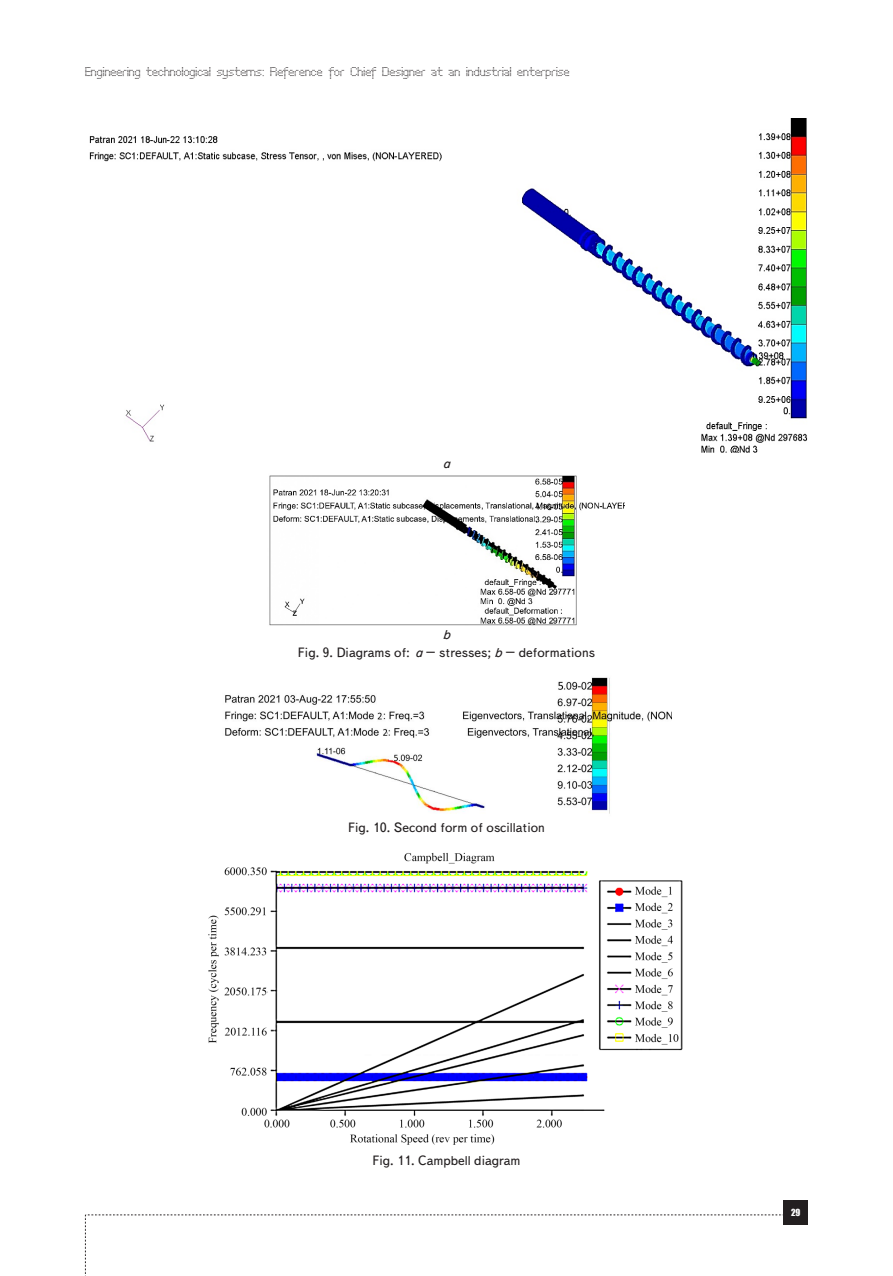
<style>
.page{position:relative;width:893px;height:1276px;background:#fff}
.page>*{position:absolute;margin:0;border:0;box-sizing:border-box;transform-origin:0 0}
.Подпись_рисунка{font:13.5px "Text Book C";color:#231f20}
.Подпись_рисунка-2{font:13.5px "Text Book C Italic";color:#231f20}
.t1{font:12px "Perfo";letter-spacing:.015em;color:#231f20}
.t2{font:9px "Impact";color:#fff}
.s1{font-family:"Text Book C Italic"}
</style>
<div class="page">
<svg style="left:85px;top:1214px;width:699px;height:62px"></svg>
<div style="left:784px;top:1200px;width:24px;height:24px;background:#231f20"></div>
<img style="left:89px;top:118px;width:718px;height:335px">
<img style="left:269px;top:475px;width:356px;height:151px">
<img style="left:225px;top:677px;width:446px;height:137px">
<img style="left:208px;top:852px;width:475px;height:293px">
<p class="t1" style="left:85px;top:65px;width:486px">Engineering technological systems: Reference for Chief Designer at an industrial enterprise</p>
<p class="Подпись_рисунка-2" style="left:443px;top:455px;width:9px">a</p>
<p class="Подпись_рисунка-2" style="left:443px;top:626px;width:9px">b</p>
<p class="Подпись_рисунка" style="left:298px;top:645px;width:299px">Fig. 9. Diagrams of: <span class="s1">a</span> – stresses; <span class="s1">b</span> – deformations</p>
<p class="Подпись_рисунка" style="left:348px;top:820px;width:198px">Fig. 10. Second form of oscillation</p>
<p class="Подпись_рисунка" style="left:372px;top:1153px;width:150px">Fig. 11. Campbell diagram</p>
<p class="t2" style="left:791px;top:1205px;width:11px">29</p>
</div>
